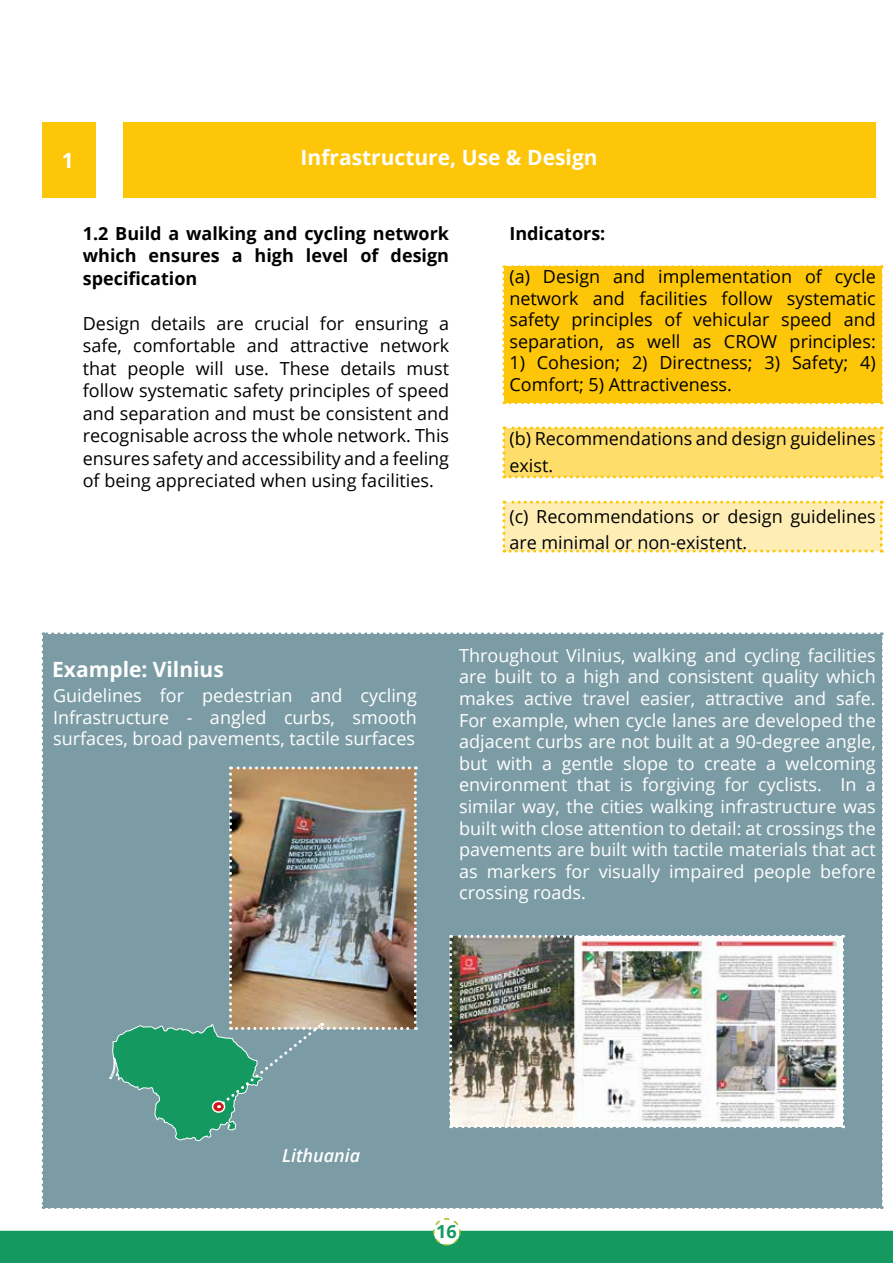
<style>
.page{position:relative;width:893px;height:1263px;background:#fff}
.page>*{position:absolute;margin:0;border:0;box-sizing:border-box;transform-origin:0 0}
.t1{font:700 21px "Open Sans";color:#fff}
.t2{font:18px/22.5px "Open Sans";color:#000}
.t3{font:18px/21.6px "Open Sans";color:#fff;text-align:justify}
.t4{font:700 18px/22.5px "Open Sans";color:#000;text-align:justify}
.t5{font:italic 600 18px "Open Sans";color:#fff}
.t6{font:700 18px "Open Sans";color:#159961}
</style>
<div class="page">
<div style="left:0;top:1231px;width:893px;height:32px;background:#159961"></div>
<svg style="left:432px;top:1218px;width:29px;height:28px"></svg>
<div style="left:42px;top:122px;width:53px;height:75px;background:#fdc608"></div>
<div style="left:502px;top:265px;width:381px;height:139px;background:#fdc608"></div>
<div style="left:123px;top:122px;width:753px;height:75px;background:#fdc608"></div>
<svg style="left:502px;top:501px;width:381px;height:52px;background:#fdecb0"></svg>
<svg style="left:502px;top:426px;width:381px;height:52px;background:#fddd6c"></svg>
<svg style="left:42px;top:632px;width:841px;height:577px;background:#879fa2"></svg>
<p class="t1" style="left:62px;top:145px;width:13px">1</p>
<p class="t1" style="left:301px;top:143px;width:299px">Infrastructure, Use &amp; Design</p>
<p class="t4" style="left:83px;top:222px;width:368px">1.2 Build a walking and cycling network which ensures a high level of design specification</p>
<p class="t2" style="left:83px;top:312px;width:368px;text-align:justify">Design details are crucial for ensuring a safe, comfortable and attractive network that people will use. These details must follow systematic safety principles of speed and separation and must be consistent and recognisable across the whole network. This ensures safety and accessibility and a feeling of being appreciated when using facilities.</p>
<p class="t4" style="left:509px;top:222px;width:97px">Indicators:</p>
<p class="t2" style="left:509px;top:265px;width:368px;line-height:21.6px;text-align:justify">(a) Design and implementation of cycle network and facilities follow systematic safety principles of vehicular speed and separation, as well as CROW principles:</p>
<p class="t2" style="left:509px;top:352px;width:368px;line-height:21.6px">1) Cohesion; 2) Directness; 3) Safety; 4)<br>Comfort; 5) Attractiveness.</p>
<p class="t2" style="left:509px;top:425px;width:368px;line-height:27px">(b) Recommendations and design guidelines exist.</p>
<p class="t2" style="left:509px;top:503px;width:368px;line-height:25.5px">(c) Recommendations or design guidelines are minimal or non-existent.</p>
<p class="t1" style="left:52px;top:654px;width:173px">Example: Vilnius</p>
<p class="t3" style="left:53px;top:684px;width:365px">Guidelines for pedestrian and cycling Infrastructure - angled curbs, smooth surfaces, broad pavements, tactile surfaces</p>
<p class="t3" style="left:459px;top:644px;width:418px">Throughout Vilnius, walking and cycling facilities are built to a high and consistent quality which makes active travel easier, attractive and safe.<br>For example, when cycle lanes are developed the adjacent curbs are not built at a 90-degree angle, but with a gentle slope to create a welcoming environment that is forgiving for cyclists. In a similar way, the cities walking infrastructure was built with close attention to detail: at crossings the pavements are built with tactile materials that act as markers for visually impaired people before crossing roads.</p>
<p class="t5" style="left:282px;top:1143px;width:80px">Lithuania</p>
<p class="t6" style="left:436px;top:1218px;width:22px">16</p>
</div>
